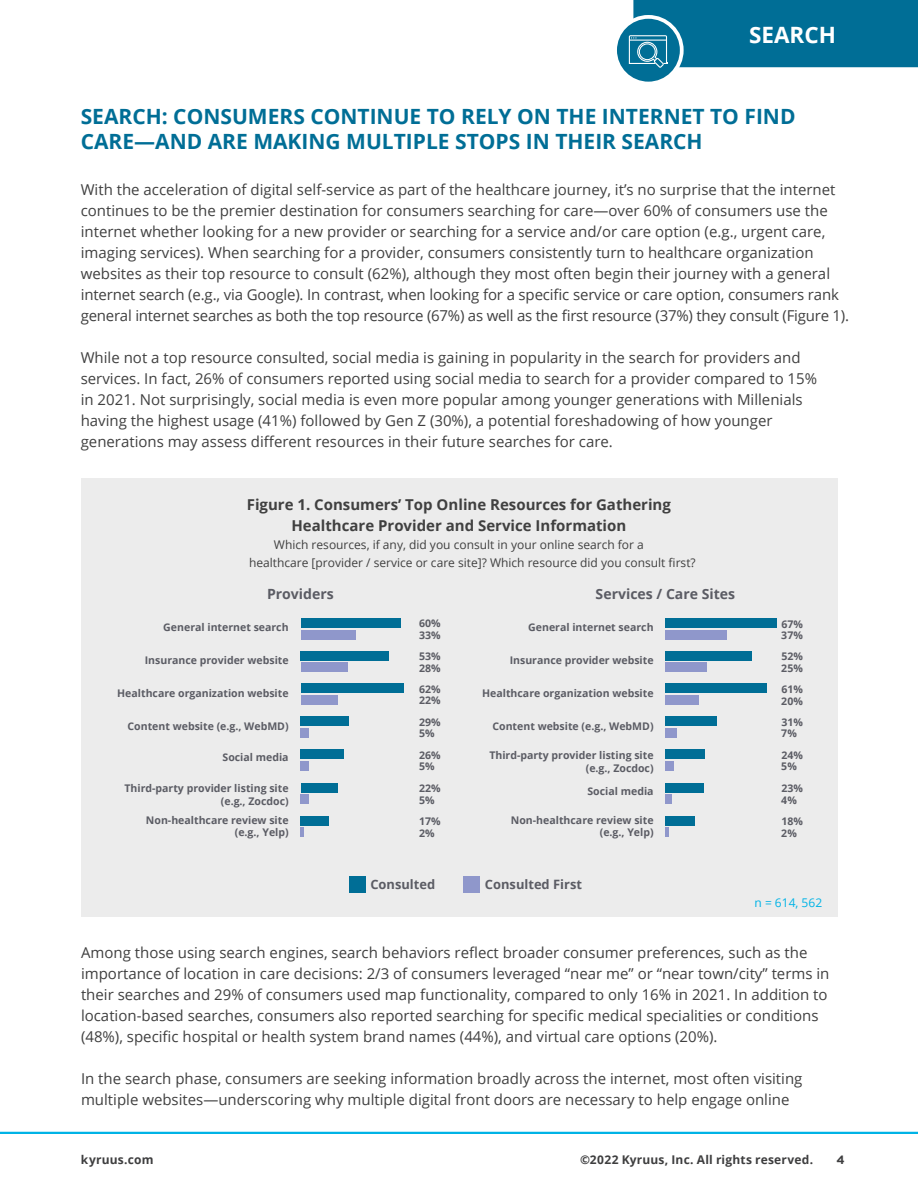
<style>
.page{position:relative;width:918px;height:1188px;background:#fff}
.page>*{position:absolute;margin:0;border:0;box-sizing:border-box;transform-origin:0 0}
.t1{font:700 22.5px "Open Sans";color:#fff}
.t2{font:700 21px/25.2px "Open Sans";color:#006e96}
.t3{font:15px/21px "Open Sans";color:#404040}
.t4{font:700 15px/21px "Open Sans";color:#404040;text-align:center}
.t5{font:700 14.1px "Open Sans";color:#5b5c64}
.t6{font:700 12.9px "Open Sans";color:#5b5c64}
.t7{font:12px/18px "Open Sans";color:#404040}
.t8{font:700 12px "Open Sans";letter-spacing:.02em;color:#3e3e3f}
.Right_Align{font:12px "Open Sans";color:#00b3e6}
.t9{font:700 12px "Gotham";color:#3e3e3f}
.t10{font:700 10.5px/11.6px "Open Sans";color:#5b5c64}
</style>
<div class="page">
<hr style="left:0;top:1132px;width:918px;height:2px;background:#00b3e6">
<svg style="left:615px;top:17px;width:67px;height:67px"></svg>
<div style="left:613px;top:15px;width:71px;height:70px;border:4px solid #fff;border-radius:50%"></div>
<div style="left:629px;top:0;width:289px;height:68px;background:#006e96"></div>
<div style="left:81px;top:478px;width:756px;height:439px;background:#ececec"></div>
<div style="left:665px;top:618px;width:112px;height:10px;background:#006e96"></div>
<div style="left:665px;top:630px;width:62px;height:9px;background:#8f97cb"></div>
<div style="left:301px;top:651px;width:88px;height:9px;background:#006e96"></div>
<div style="left:301px;top:663px;width:46px;height:9px;background:#8f97cb"></div>
<div style="left:301px;top:684px;width:103px;height:9px;background:#006e96"></div>
<div style="left:301px;top:695px;width:36px;height:10px;background:#8f97cb"></div>
<div style="left:665px;top:684px;width:102px;height:9px;background:#006e96"></div>
<div style="left:665px;top:695px;width:34px;height:10px;background:#8f97cb"></div>
<div style="left:665px;top:651px;width:87px;height:9px;background:#006e96"></div>
<div style="left:665px;top:662px;width:42px;height:10px;background:#8f97cb"></div>
<div style="left:665px;top:716px;width:52px;height:10px;background:#006e96"></div>
<div style="left:665px;top:728px;width:12px;height:10px;background:#8f97cb"></div>
<div style="left:301px;top:716px;width:48px;height:10px;background:#006e96"></div>
<div style="left:301px;top:728px;width:8px;height:10px;background:#8f97cb"></div>
<div style="left:665px;top:750px;width:40px;height:9px;background:#006e96"></div>
<div style="left:665px;top:761px;width:9px;height:10px;background:#8f97cb"></div>
<div style="left:301px;top:750px;width:43px;height:9px;background:#006e96"></div>
<div style="left:301px;top:761px;width:8px;height:10px;background:#8f97cb"></div>
<div style="left:665px;top:783px;width:39px;height:9px;background:#006e96"></div>
<div style="left:665px;top:794px;width:7px;height:10px;background:#8f97cb"></div>
<div style="left:301px;top:783px;width:36px;height:9px;background:#006e96"></div>
<div style="left:301px;top:794px;width:8px;height:10px;background:#8f97cb"></div>
<div style="left:665px;top:816px;width:30px;height:9px;background:#006e96"></div>
<hr style="left:665px;top:827px;width:4px;height:10px;background:#8f97cb">
<div style="left:301px;top:816px;width:28px;height:9px;background:#006e96"></div>
<svg style="left:301px;top:827px;width:3px;height:10px"></svg>
<div style="left:301px;top:618px;width:99px;height:10px;background:#006e96"></div>
<div style="left:301px;top:630px;width:55px;height:9px;background:#8f97cb"></div>
<div style="left:349px;top:876px;width:17px;height:16px;background:#006e96"></div>
<div style="left:463px;top:876px;width:17px;height:16px;background:#8f97cb"></div>
<p class="t1" style="left:749px;top:19px;width:88px">SEARCH</p>
<p class="t2" style="left:81px;top:103px;width:716px">SEARCH: CONSUMERS CONTINUE TO RELY ON THE INTERNET TO FIND<br>CARE—AND ARE MAKING MULTIPLE STOPS IN THEIR SEARCH</p>
<p class="t3" style="left:81px;top:179px;width:770px">With the acceleration of digital self-service as part of the healthcare journey, it’s no surprise that the internet continues to be the premier destination for consumers searching for care—over 60% of consumers use the internet whether looking for a new provider or searching for a service and/or care option (e.g., urgent care, imaging services). When searching for a provider, consumers consistently turn to healthcare organization websites as their top resource to consult (62%), although they most often begin their journey with a general internet search (e.g., via Google). In contrast, when looking for a specific service or care option, consumers rank general internet searches as both the top resource (67%) as well as the first resource (37%) they consult (Figure 1).</p>
<p class="t3" style="left:81px;top:347px;width:738px">While not a top resource consulted, social media is gaining in popularity in the search for providers and services. In fact, 26% of consumers reported using social media to search for a provider compared to 15% in 2021. Not surprisingly, social media is even more popular among younger generations with Millenials having the highest usage (41%) followed by Gen Z (30%), a potential foreshadowing of how younger generations may assess different resources in their future searches for care.</p>
<p class="t4" style="left:247px;top:493px;width:426px">Figure 1. Consumers’ Top Online Resources for Gathering<br>Healthcare Provider and Service Information</p>
<p class="t7" style="left:249px;top:535px;width:448px;text-indent:25px">Which resources, if any, did you consult in your online search for a healthcare [provider / service or care site]? Which resource did you consult first?</p>
<p class="t5" style="left:267px;top:584px;width:68px">Providers</p>
<p class="t5" style="left:596px;top:584px;width:141px">Services / Care Sites</p>
<p class="t10" style="left:163px;top:622px;width:127px">General internet search</p>
<p class="t10" style="left:419px;top:618px;width:23px">60%<br>33%</p>
<p class="t10" style="left:528px;top:622px;width:127px">General internet search</p>
<p class="t10" style="left:781px;top:618px;width:23px">67%<br>37%</p>
<p class="t10" style="left:145px;top:654px;width:145px">Insurance provider website</p>
<p class="t10" style="left:117px;top:687px;width:173px">Healthcare organization website</p>
<p class="t10" style="left:419px;top:650px;width:23px">53%<br>28%</p>
<p class="t10" style="left:419px;top:683px;width:23px">62%<br>22%</p>
<p class="t10" style="left:510px;top:654px;width:145px">Insurance provider website</p>
<p class="t10" style="left:482px;top:687px;width:173px">Healthcare organization website</p>
<p class="t10" style="left:781px;top:650px;width:23px">52%<br>25%</p>
<p class="t10" style="left:781px;top:683px;width:23px">61%<br>20%</p>
<p class="t10" style="left:128px;top:720px;width:163px">Content website (e.g., WebMD)</p>
<p class="t10" style="left:419px;top:716px;width:23px">29%<br>5%</p>
<p class="t10" style="left:492px;top:720px;width:163px">Content website (e.g., WebMD)</p>
<p class="t10" style="left:781px;top:716px;width:23px">31%<br>7%</p>
<p class="t10" style="left:223px;top:751px;width:68px">Social media</p>
<p class="t10" style="left:419px;top:749px;width:23px">26%<br>5%</p>
<p class="t10" style="left:489px;top:749px;width:166px;line-height:12.6px;text-align:right">Third-party provider listing site (e.g., Zocdoc)</p>
<p class="t10" style="left:781px;top:749px;width:23px">24%<br>5%</p>
<p class="t10" style="left:124px;top:781px;width:166px;line-height:12.6px;text-align:right">Third-party provider listing site (e.g., Zocdoc)</p>
<p class="t10" style="left:146px;top:813px;width:144px;line-height:12.6px;text-align:right">Non-healthcare review site (e.g., Yelp)</p>
<p class="t10" style="left:419px;top:782px;width:23px">22%<br>5%</p>
<p class="t10" style="left:419px;top:815px;width:23px">17%<br>2%</p>
<p class="t10" style="left:587px;top:786px;width:68px">Social media</p>
<p class="t10" style="left:511px;top:813px;width:144px;line-height:12.6px;text-align:right">Non-healthcare review site (e.g., Yelp)</p>
<p class="t10" style="left:781px;top:782px;width:23px">23%<br>4%</p>
<p class="t10" style="left:781px;top:815px;width:23px">18%<br>2%</p>
<p class="t6" style="left:370px;top:875px;width:66px">Consulted</p>
<p class="t6" style="left:485px;top:875px;width:99px">Consulted First</p>
<p class="Right_Align" style="left:755px;top:895px;width:69px">n = 614, 562</p>
<p class="t3" style="left:81px;top:942px;width:750px">Among those using search engines, search behaviors reflect broader consumer preferences, such as the importance of location in care decisions: 2/3 of consumers leveraged “near me” or “near town/city” terms in their searches and 29% of consumers used map functionality, compared to only 16% in 2021. In addition to location-based searches, consumers also reported searching for specific medical specialities or conditions (48%), specific hospital or health system brand names (44%), and virtual care options (20%).</p>
<p class="t3" style="left:81px;top:1068px;width:723px">In the search phase, consumers are seeking information broadly across the internet, most often visiting multiple websites—underscoring why multiple digital front doors are necessary to help engage online</p>
<p class="t8" style="left:81px;top:1151px;width:74px">kyruus.com</p>
<p class="t8" style="left:580px;top:1151px;width:235px">©2022 Kyruus, Inc. All rights reserved.</p>
<p class="t9" style="left:836px;top:1152px;width:10px">4</p>
</div>
